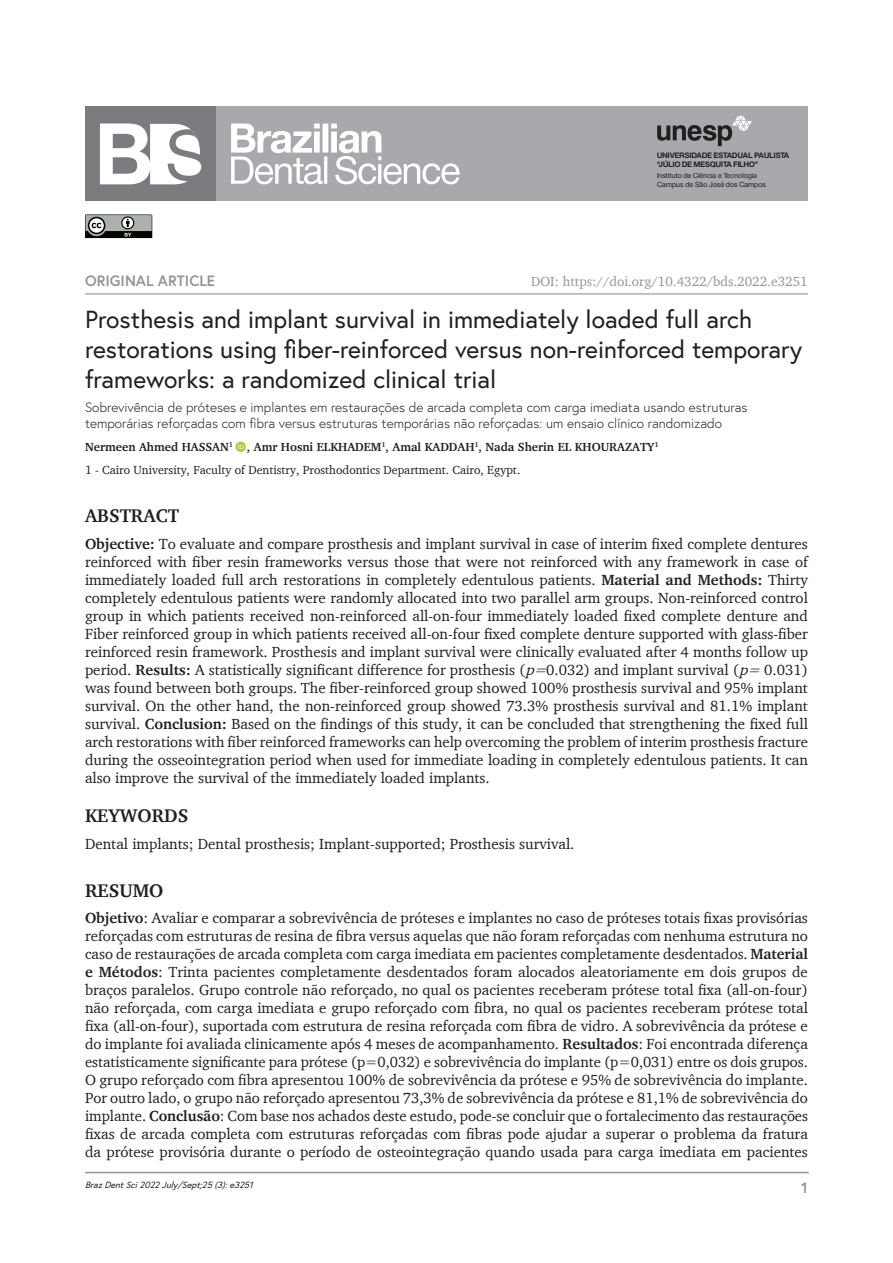
<style>
.page{position:relative;width:893px;height:1263px;background:#fff}
.page>*{position:absolute;margin:0;border:0;box-sizing:border-box;transform-origin:0 0}
.ArticleTitle{font:24.75px/29.7px "Europa";color:#231f20}
.AbstractTitle{font:700 18.75px "Charter";color:#231f20}
.KeywordsTitle{font:700 18.75px "Charter";color:#231f20}
.AbstractTitle-Trans1{font:700 18.75px "Charter";color:#231f20}
.Abstract-Trans1{font:15px/18px "Charter";color:#231f20;text-align:justify}
.Abstract{font:15px/18px "Charter";color:#231f20;text-align:justify}
.Keywords{font:15px "Charter";color:#231f20}
.t1{font:700 15px "Europa";color:#939598}
.ArticleTitle-Trans1{font:300 13.5px/16.2px "Europa";color:#231f20}
.t2{font:13.5px "Charter";color:#939598}
.Affiliations{font:12px "Charter";color:#231f20}
.Authors{font:700 12px "Charter";color:#231f20}
.t3{font:italic 9px "Europa";color:#231f20}
.t4{font:700 7.35px/8.7px "Sh Europa Nr 2";letter-spacing:.025em;color:#231f20}
.t5{font:6.9px/8.2px "Sh Europa Nr 2";letter-spacing:.025em;color:#231f20}
.s1{font-weight:700}
.s2{font-style:italic}
</style>
<div class="page">
<svg style="left:85px;top:214px;width:68px;height:25px;background:#7d817d"></svg>
<div style="left:85px;top:106px;width:723px;height:95px;background:#a8a9ad"></div>
<svg style="left:657px;top:116px;width:95px;height:30px"></svg>
<svg style="left:231px;top:124px;width:229px;height:60px"></svg>
<div style="left:85px;top:106px;width:131px;height:95px;background:#7a7c7f"></div>
<svg style="left:100px;top:124px;width:102px;height:60px"></svg>
<hr style="left:85px;top:293px;width:723px;height:1px;background:#939598">
<hr style="left:85px;top:1172px;width:724px;height:1px;background:#939598">
<p class="t4" style="left:657px;top:151px;width:134px">UNIVERSIDADE ESTADUAL PAULISTA “JÚLIO DE MESQUITA FILHO”</p>
<p class="t5" style="left:657px;top:172px;width:110px">Instituto de Ciência e Tecnologia<br>Campus de São José dos Campos</p>
<p class="t1" style="left:85px;top:270px;width:132px">ORIGINAL ARTICLE</p>
<p class="t2" style="left:531px;top:273px;width:278px">DOI: https://doi.org/10.4322/bds.2022.e3251</p>
<p class="ArticleTitle" style="left:85px;top:304px;width:718px">Prosthesis and implant survival in immediately loaded full arch restorations using fiber-reinforced versus non-reinforced temporary frameworks: a randomized clinical trial</p>
<p class="ArticleTitle-Trans1" style="left:85px;top:399px;width:664px">Sobrevivência de próteses e implantes em restaurações de arcada completa com carga imediata usando estruturas temporárias reforçadas com fibra versus estruturas temporárias não reforçadas: um ensaio clínico randomizado</p>
<p class="Authors" style="left:85px;top:440px;width:575px">Nermeen Ahmed HASSAN<sup>1</sup> , Amr Hosni ELKHADEM<sup>1</sup>, Amal KADDAH<sup>1</sup>, Nada Sherin EL KHOURAZATY<sup>1</sup></p>
<p class="Affiliations" style="left:85px;top:463px;width:437px">1 - Cairo University, Faculty of Dentistry, Prosthodontics Department. Cairo, Egypt.</p>
<p class="AbstractTitle" style="left:85px;top:504px;width:95px">ABSTRACT</p>
<p class="Abstract" style="left:85px;top:534px;width:725px"><span class="s1">Objective:</span> To evaluate and compare prosthesis and implant survival in case of interim fixed complete dentures reinforced with fiber resin frameworks versus those that were not reinforced with any framework in case of immediately loaded full arch restorations in completely edentulous patients. <span class="s1">Material and Methods:</span> Thirty completely edentulous patients were randomly allocated into two parallel arm groups. Non-reinforced control group in which patients received non-reinforced all-on-four immediately loaded fixed complete denture and Fiber reinforced group in which patients received all-on-four fixed complete denture supported with glass-fiber reinforced resin framework. Prosthesis and implant survival were clinically evaluated after 4 months follow up period. <span class="s1">Results:</span> A statistically significant difference for prosthesis (<span class="s2">p=</span>0.032) and implant survival (<span class="s2">p=</span> 0.031) was found between both groups. The fiber-reinforced group showed 100% prosthesis survival and 95% implant survival. On the other hand, the non-reinforced group showed 73.3% prosthesis survival and 81.1% implant survival. <span class="s1">Conclusion:</span> Based on the findings of this study, it can be concluded that strengthening the fixed full arch restorations with fiber reinforced frameworks can help overcoming the problem of interim prosthesis fracture during the osseointegration period when used for immediate loading in completely edentulous patients. It can also improve the survival of the immediately loaded implants.</p>
<p class="KeywordsTitle" style="left:85px;top:804px;width:105px">KEYWORDS</p>
<p class="Keywords" style="left:85px;top:834px;width:491px">Dental implants; Dental prosthesis; Implant-supported; Prosthesis survival.</p>
<p class="AbstractTitle-Trans1" style="left:85px;top:879px;width:80px">RESUMO</p>
<p class="Abstract-Trans1" style="left:85px;top:909px;width:725px"><span class="s1">Objetivo</span>: Avaliar e comparar a sobrevivência de próteses e implantes no caso de próteses totais fixas provisórias reforçadas com estruturas de resina de fibra versus aquelas que não foram reforçadas com nenhuma estrutura no caso de restaurações de arcada completa com carga imediata em pacientes completamente desdentados. <span class="s1">Material e Métodos</span>: Trinta pacientes completamente desdentados foram alocados aleatoriamente em dois grupos de braços paralelos. Grupo controle não reforçado, no qual os pacientes receberam prótese total fixa (all-on-four) não reforçada, com carga imediata e grupo reforçado com fibra, no qual os pacientes receberam prótese total fixa (all-on-four), suportada com estrutura de resina reforçada com fibra de vidro. A sobrevivência da prótese e do implante foi avaliada clinicamente após 4 meses de acompanhamento. <span class="s1">Resultados</span>: Foi encontrada diferença estatisticamente significante para prótese (p=0,032) e sobrevivência do implante (p=0,031) entre os dois grupos.<br>O grupo reforçado com fibra apresentou 100% de sobrevivência da prótese e 95% de sobrevivência do implante.<br>Por outro lado, o grupo não reforçado apresentou 73,3% de sobrevivência da prótese e 81,1% de sobrevivência do implante. <span class="s1">Conclusão</span>: Com base nos achados deste estudo, pode-se concluir que o fortalecimento das restaurações fixas de arcada completa com estruturas reforçadas com fibras pode ajudar a superar o problema da fratura da prótese provisória durante o período de osteointegração quando usada para carga imediata em pacientes</p>
<p class="t3" style="left:85px;top:1179px;width:172px">BrazDentSci2022July/Sept;25(3):e3251</p>
<p class="t1" style="left:801px;top:1177px;width:8px">1</p>
</div>
